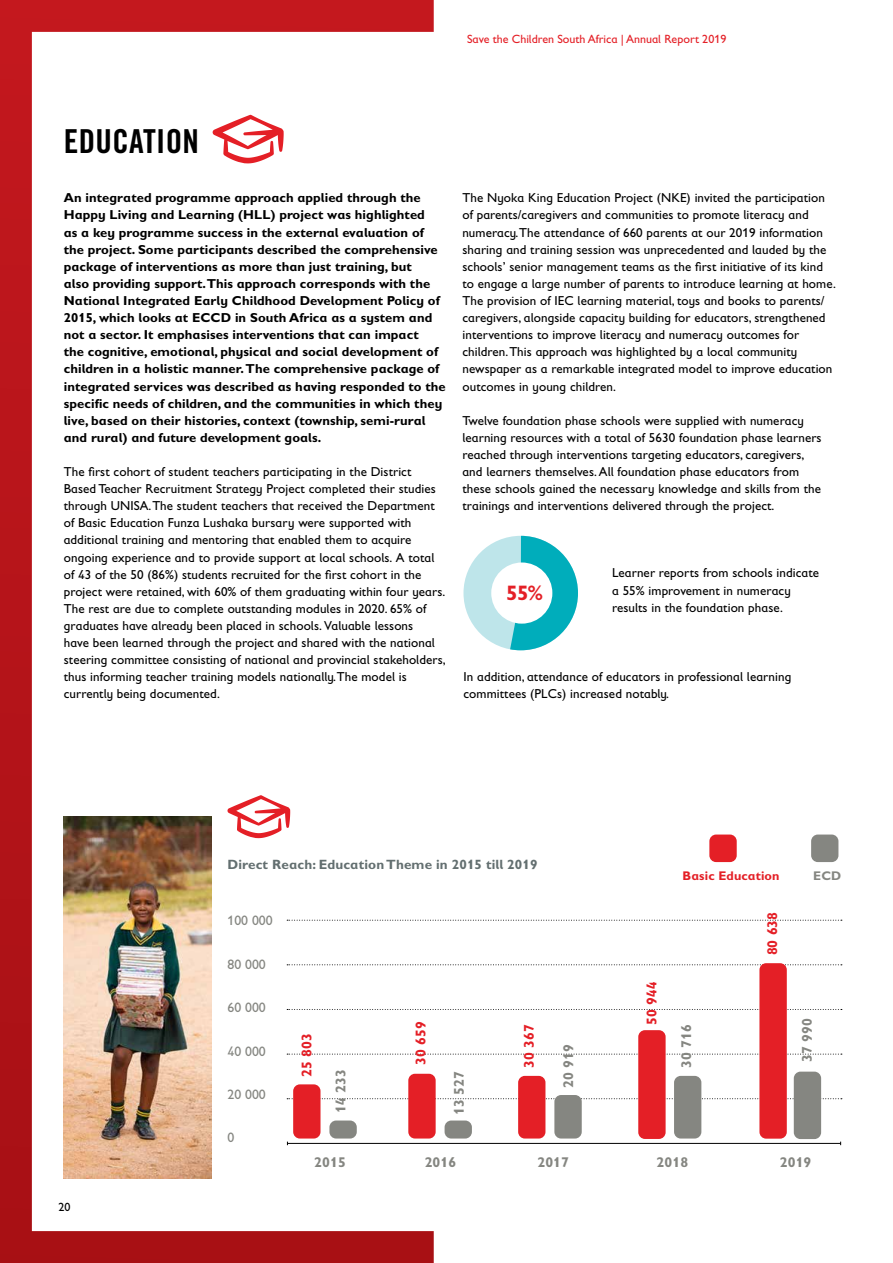
<style>
.page{position:relative;width:893px;height:1263px;background:#fff}
.page>*{position:absolute;margin:0;border:0;box-sizing:border-box;transform-origin:0 0}
.t1{font:33px "Trade Gothic Bold Cond Twenty";letter-spacing:.01em;color:#000}
.t2{font:700 21px "Gill Sans Infant Std";color:#e41f26}
.t3{font:700 14.1px "Gill Sans Infant Std";letter-spacing:.01em;color:#858681}
.t4{font:700 14.1px "Gill Sans Infant Std";letter-spacing:.01em;color:#e41f26}
.t5{font:13.8px "Gill Sans Infant Std";color:#858681}
.t6{font:700 13.5px "Gill Sans Infant Std";letter-spacing:.01em;color:#636f70}
.t7{font:13.05px/17.1px "Gill Sans Infant Std";letter-spacing:.005em;color:#000}
.t8{font:700 13.05px/17.1px "Gill Sans Infant Std";letter-spacing:.005em;color:#000}
.t9{font:700 12.6px "Gill Sans Infant Std";letter-spacing:.01em;color:#e41f26}
.t10{font:700 12.6px "Gill Sans Infant Std";color:#858681}
.t11{font:12px "Gill Sans Infant Std";color:#e41f26}
.t12{font:12px "Gill Sans Infant Std";color:#000}
</style>
<div class="page">
<hr style="left:287px;top:1143px;width:554px;height:1px;background:#000">
<svg style="left:435px;top:1054px;width:407px;height:1px"></svg>
<svg style="left:437px;top:1098px;width:405px;height:1px"></svg>
<svg style="left:435px;top:964px;width:407px;height:1px"></svg>
<svg style="left:435px;top:1009px;width:407px;height:1px"></svg>
<svg style="left:435px;top:920px;width:407px;height:1px"></svg>
<div style="left:638px;top:1030px;width:28px;height:109px;background:#e41f26;border-radius:7px"></div>
<div style="left:674px;top:1076px;width:27px;height:62px;background:#858681;border-radius:7px"></div>
<div style="left:518px;top:1076px;width:27px;height:62px;background:#e41f26;border-radius:7px"></div>
<div style="left:554px;top:1095px;width:28px;height:43px;background:#858681;border-radius:7px"></div>
<div style="left:408px;top:1074px;width:28px;height:64px;background:#e41f26;border-radius:7px"></div>
<div style="left:445px;top:1120px;width:27px;height:18px;background:#858681;border-radius:7px"></div>
<div style="left:794px;top:1071px;width:27px;height:68px;background:#858681;border-radius:7px"></div>
<div style="left:759px;top:963px;width:28px;height:176px;background:#e41f26;border-radius:7px"></div>
<svg style="left:0;top:0;width:434px;height:1263px"></svg>
<svg style="left:212px;top:115px;width:72px;height:48px"></svg>
<div style="left:463px;top:536px;width:115px;height:114px;background:#bee5ea;border-radius:50%"></div>
<svg style="left:477px;top:536px;width:101px;height:114px"></svg>
<div style="left:491px;top:562px;width:61px;height:62px;background:#fff;border-radius:50%"></div>
<img style="left:64px;top:816px;width:147px;height:362px">
<div style="left:811px;top:834px;width:27px;height:28px;background:#858681;border-radius:7px"></div>
<div style="left:709px;top:834px;width:28px;height:28px;background:#e41f26;border-radius:7px"></div>
<p class="t11" style="left:467px;top:33px;width:261px">Save the Children South Africa | Annual Report 2019</p>
<p class="t1" style="left:64px;top:121px;width:137px">EDUCATION</p>
<p class="t8" style="left:64px;top:189px;width:384px">An integrated programme approach applied through the Happy Living and Learning (HLL) project was highlighted<br>as a key programme success in the external evaluation of the project. Some participants described the comprehensive package of interventions as more than just training, but<br>also providing support. This approach corresponds with the National Integrated Early Childhood Development Policy of 2015, which looks at ECCD in South Africa as a system and not a sector. It emphasises interventions that can impact<br>the cognitive, emotional, physical and social development of children in a holistic manner. The comprehensive package of integrated services was described as having responded to the specific needs of children, and the communities in which they live, based on their histories, context (township, semi-rural and rural) and future development goals.</p>
<p class="t7" style="left:64px;top:463px;width:383px">The first cohort of student teachers participating in the District Based Teacher Recruitment Strategy Project completed their studies through UNISA. The student teachers that received the Department of Basic Education Funza Lushaka bursary were supported with additional training and mentoring that enabled them to acquire ongoing experience and to provide support at local schools. A total of 43 of the 50 (86%) students recruited for the first cohort in the project were retained, with 60% of them graduating within four years.<br>The rest are due to complete outstanding modules in 2020. 65% of graduates have already been placed in schools. Valuable lessons<br>have been learned through the project and shared with the national steering committee consisting of national and provincial stakeholders, thus informing teacher training models nationally. The model is currently being documented.</p>
<p class="t7" style="left:462px;top:189px;width:375px">The Nyoka King Education Project (NKE) invited the participation of parents/caregivers and communities to promote literacy and numeracy. The attendance of 660 parents at our 2019 information sharing and training session was unprecedented and lauded by the schools’ senior management teams as the first initiative of its kind to engage a large number of parents to introduce learning at home.<br>The provision of IEC learning material, toys and books to parents/ caregivers, alongside capacity building for educators, strengthened interventions to improve literacy and numeracy outcomes for children. This approach was highlighted by a local community newspaper as a remarkable integrated model to improve education outcomes in young children.</p>
<p class="t7" style="left:462px;top:412px;width:361px">Twelve foundation phase schools were supplied with numeracy learning resources with a total of 5630 foundation phase learners reached through interventions targeting educators, caregivers, and learners themselves. All foundation phase educators from these schools gained the necessary knowledge and skills from the trainings and interventions delivered through the project.</p>
<p class="t2" style="left:506px;top:581px;width:39px">55%</p>
<p class="t7" style="left:612px;top:564px;width:209px">Learner reports from schools indicate a 55% improvement in numeracy results in the foundation phase.</p>
<p class="t7" style="left:463px;top:668px;width:329px">In addition, attendance of educators in professional learning committees (PLCs) increased notably.</p>
<p class="t6" style="left:227px;top:856px;width:311px">Direct Reach: Education Theme in 2015 till 2019</p>
<p class="t5" style="left:227px;top:913px;width:47px">100 000</p>
<p class="t9" style="left:682px;top:869px;width:99px">Basic Education</p>
<p class="t10" style="left:813px;top:869px;width:30px">ECD</p>
<p class="t4" style="left:764px;top:955px;width:45px;rotate:-90deg">80 638</p>
<p class="t12" style="left:59px;top:1200px;width:13px">20</p>
<p class="t5" style="left:227px;top:956px;width:40px">80 000</p>
<p class="t5" style="left:227px;top:1000px;width:40px">60 000</p>
<p class="t5" style="left:227px;top:1043px;width:40px">40 000</p>
<p class="t5" style="left:227px;top:1087px;width:40px">20 000</p>
<p class="t5" style="left:227px;top:1130px;width:8px">0</p>
<p class="t4" style="left:298px;top:1076px;width:45px;rotate:-90deg">25 803</p>
<p class="t4" style="left:643px;top:1024px;width:45px;rotate:-90deg">50 944</p>
<p class="t4" style="left:412px;top:1065px;width:45px;rotate:-90deg">30 659</p>
<p class="t3" style="left:678px;top:1067px;width:45px;rotate:-90deg">30 716</p>
<p class="t4" style="left:521px;top:1068px;width:45px;rotate:-90deg">30 367</p>
<p class="t3" style="left:560px;top:1088px;width:45px;rotate:-90deg">20 919</p>
<p class="t3" style="left:332px;top:1113px;width:45px;rotate:-90deg">14 233</p>
<p class="t3" style="left:451px;top:1115px;width:45px;rotate:-90deg">13 527</p>
<p class="t3" style="left:799px;top:1062px;width:45px;rotate:-90deg">37 990</p>
<p class="t3" style="left:314px;top:1154px;width:33px">2015</p>
<p class="t3" style="left:425px;top:1154px;width:33px">2016</p>
<p class="t3" style="left:537px;top:1154px;width:33px">2017</p>
<p class="t3" style="left:656px;top:1154px;width:33px">2018</p>
<p class="t3" style="left:780px;top:1154px;width:33px">2019</p>
</div>
